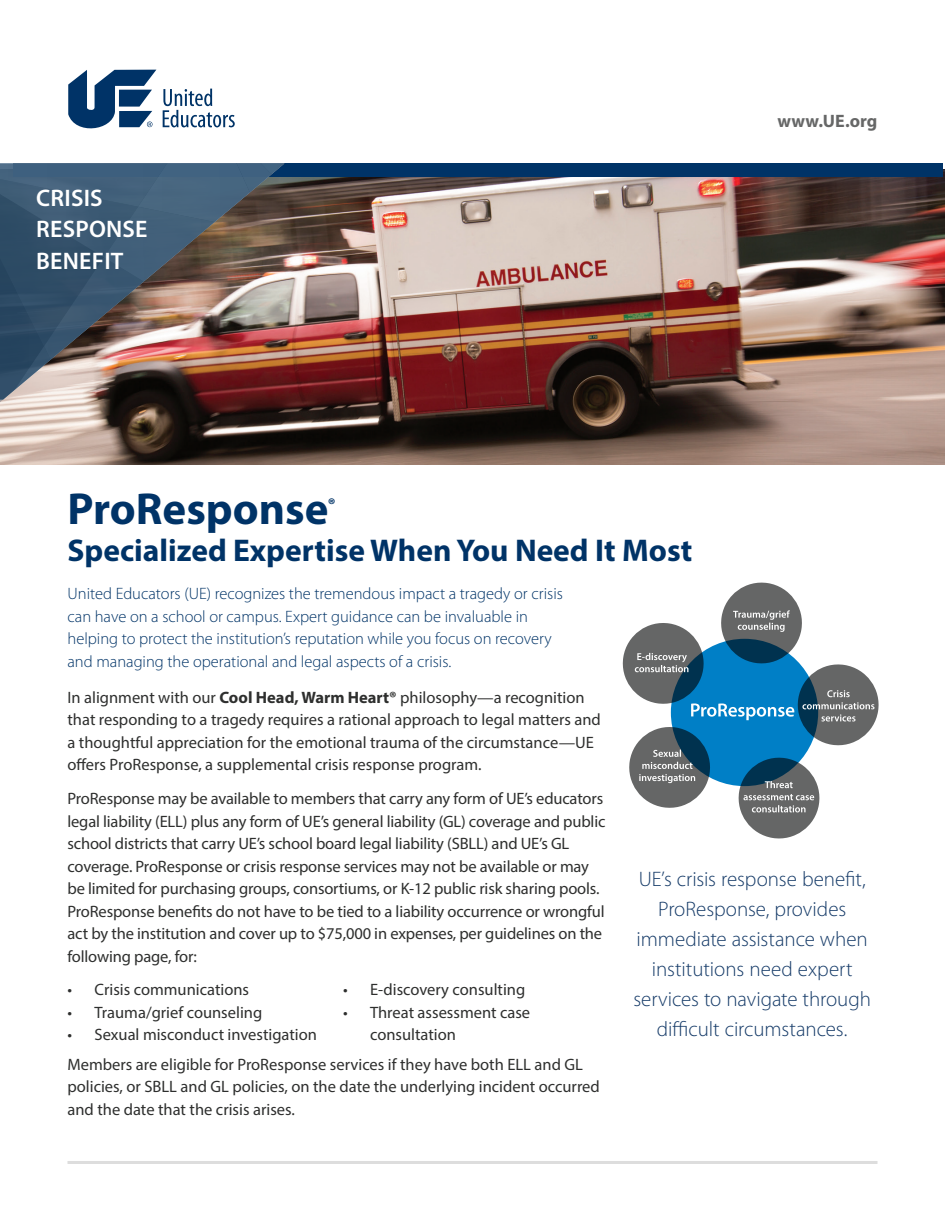
<style>
.page{position:relative;width:945px;height:1215px;background:#fff}
.page>*{position:absolute;margin:0;border:0;box-sizing:border-box;transform-origin:0 0}
.t1{font:700 45px "Myriad Pro";color:#003367}
.t2{font:700 31.5px "Myriad Pro";color:#003367}
.t3{font:600 24px/31.5px "Myriad Pro";letter-spacing:.01em;color:#fff}
.t4{font:300 21px/30px "Myriad Pro";letter-spacing:-.005em;color:#173c69;text-align:center}
.t5{font:700 18px "Myriad Pro";color:#666767}
.t6{font:700 17.1px "Myriad Pro";color:#003367}
.t7{font:16.5px/22.5px "Myriad Pro";letter-spacing:-.005em;color:#2e2f2e}
.t8{font:300 16.5px/22.5px "Myriad Pro";color:#003367}
.s1{font-weight:700}
</style>
<div class="page">
<img style="left:0;top:169px;width:945px;height:296px">
<svg style="left:68px;top:70px;width:88px;height:58px"></svg>
<svg style="left:163px;top:89px;width:72px;height:38px"></svg>
<div style="left:14px;top:163px;width:930px;height:14px;background:#003367"></div>
<svg style="left:0;top:400px;width:285px;height:40px;background:#796961"></svg>
<img style="left:0;top:163px;width:285px;height:237px">
<hr style="left:68px;top:1161px;width:810px;height:3px;background:#ddd">
<svg style="left:622px;top:582px;width:257px;height:257px"></svg>
<h3 class="t3" style="left:36px;top:182px;width:113px">CRISIS<br>RESPONSE<br>BENEFIT</h3>
<p class="t5" style="left:777px;top:110px;width:102px">www.UE.org</p>
<h1 class="t1" style="left:68px;top:479px;width:263px">ProResponse</h1>
<p class="t6" style="left:328px;top:493px;width:9px">®</p>
<h2 class="t2" style="left:68px;top:530px;width:626px">Specialized Expertise When You Need It Most</h2>
<p class="t8" style="left:68px;top:582px;width:497px">United Educators (UE) recognizes the tremendous impact a tragedy or crisis can have on a school or campus. Expert guidance can be invaluable in helping to protect the institution’s reputation while you focus on recovery and managing the operational and legal aspects of a crisis.</p>
<p class="t7" style="left:68px;top:686px;width:535px">In alignment with our <span class="s1">Cool Head, Warm Heart®</span> philosophy—a recognition that responding to a tragedy requires a rational approach to legal matters and a thoughtful appreciation for the emotional trauma of the circumstance—UE offers ProResponse, a supplemental crisis response program.</p>
<p class="t7" style="left:68px;top:787px;width:539px">ProResponse may be available to members that carry any form of UE’s educators legal liability (ELL) plus any form of UE’s general liability (GL) coverage and public school districts that carry UE’s school board legal liability (SBLL) and UE’s GL coverage. ProResponse or crisis response services may not be available or may be limited for purchasing groups, consortiums, or K-12 public risk sharing pools.<br>ProResponse benefits do not have to be tied to a liability occurrence or wrongful act by the institution and cover up to $75,000 in expenses, per guidelines on the following page, for:</p>
<p class="t7" style="left:68px;top:978px;width:183px">• Crisis communications</p>
<p class="t7" style="left:68px;top:1001px;width:196px">• Trauma/grief counseling</p>
<p class="t7" style="left:68px;top:1023px;width:251px">• Sexual misconduct investigation</p>
<p class="t4" style="left:633px;top:864px;width:239px">UE’s crisis response benefit,<br>ProResponse, provides immediate assistance when institutions need expert services to navigate through difficult circumstances.</p>
<p class="t7" style="left:343px;top:978px;width:184px">• E-discovery consulting</p>
<p class="t7" style="left:370px;top:1001px;width:162px;text-indent:-27px">• Threat assessment case consultation</p>
<p class="t7" style="left:67px;top:1053px;width:534px">Members are eligible for ProResponse services if they have both ELL and GL policies, or SBLL and GL policies, on the date the underlying incident occurred and the date that the crisis arises.</p>
</div>
